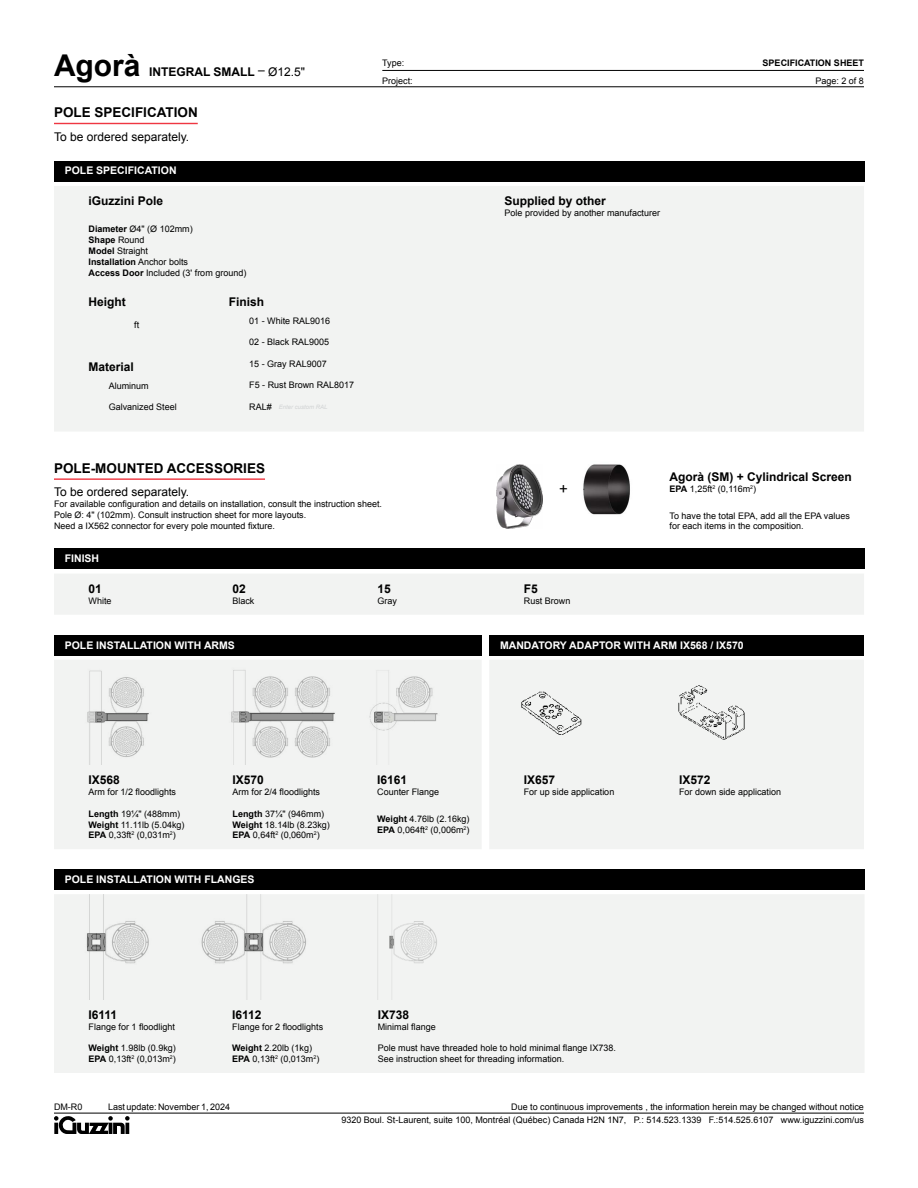
<style>
.page{position:relative;width:918px;height:1188px;background:#fff}
.page>*{position:absolute;margin:0;border:0;box-sizing:border-box;transform-origin:0 0}
.t1{font:700 30px "Arial";color:#000}
.t2{font:15px "Arial";color:#000}
.t3{font:700 13.5px "Arial";color:#000}
.t4{font:700 12px "Arial";color:#000}
.t5{font:12px "Arial";color:#000}
.t6{font:700 10.5px "Arial";color:#fff}
.t7{font:9px/10.8px "Arial";color:#000}
.t8{font:700 9px "Arial";color:#000}
.t9{font:italic 6px "Arial";color:#d1d3d4}
.s1{font-weight:400}
.s2{font-weight:700}
</style>
<div class="page">
<hr style="left:54px;top:86px;width:810px;height:1px;background:#000">
<hr style="left:382px;top:70px;width:482px;height:1px;background:#000">
<svg style="left:54px;top:1116px;width:76px;height:18px"></svg>
<hr style="left:54px;top:1113px;width:810px;height:1px;background:#000">
<img style="left:583px;top:464px;width:47px;height:51px">
<hr style="left:54px;top:123px;width:144px;height:1px;background:#ef3742">
<div style="left:54px;top:161px;width:810px;height:20px;background:#000"></div>
<div style="left:54px;top:186px;width:810px;height:245px;background:#f2f3f2"></div>
<hr style="left:54px;top:478px;width:211px;height:2px;background:#ef3742">
<div style="left:54px;top:549px;width:810px;height:20px;background:#000"></div>
<div style="left:54px;top:574px;width:810px;height:40px;background:#f2f3f2"></div>
<div style="left:54px;top:635px;width:428px;height:20px;background:#000"></div>
<div style="left:54px;top:660px;width:427px;height:189px;background:#f2f3f2"></div>
<img style="left:78px;top:660px;width:120px;height:105px">
<img style="left:222px;top:660px;width:120px;height:105px">
<img style="left:366px;top:660px;width:115px;height:105px">
<div style="left:489px;top:635px;width:375px;height:20px;background:#000"></div>
<div style="left:490px;top:660px;width:374px;height:189px;background:#f2f3f2"></div>
<img style="left:518px;top:683px;width:66px;height:58px">
<img style="left:677px;top:684px;width:68px;height:57px">
<div style="left:54px;top:869px;width:811px;height:21px;background:#000"></div>
<div style="left:54px;top:894px;width:810px;height:179px;background:#f2f3f2"></div>
<img style="left:78px;top:894px;width:99px;height:105px">
<img style="left:198px;top:894px;width:136px;height:105px">
<img style="left:367px;top:894px;width:99px;height:105px">
<img style="left:496px;top:465px;width:46px;height:64px">
<h1 class="t1" style="left:54px;top:46px;width:88px">Agorà</h1>
<h3 class="t4" style="left:149px;top:64px;width:158px">INTEGRAL SMALL <span class="s1">– Ø12.5"</span></h3>
<h3 class="t3" style="left:54px;top:104px;width:145px">POLE SPECIFICATION</h3>
<h3 class="t5" style="left:54px;top:128px;width:137px">To be ordered separately.</h3>
<p class="t6" style="left:65px;top:164px;width:113px">POLE SPECIFICATION</p>
<h3 class="t4" style="left:89px;top:193px;width:76px">iGuzzini Pole</h3>
<p class="t7" style="left:89px;top:224px;width:159px"><span class="s2">Diameter</span> Ø4" (Ø 102mm)<br><span class="s2">Shape</span> Round<br><span class="s2">Model</span> Straight<br><span class="s2">Installation</span> Anchor bolts<br><span class="s2">Access Door</span> Included (3' from ground)</p>
<h3 class="t4" style="left:89px;top:294px;width:39px">Height</h3>
<h3 class="t4" style="left:229px;top:294px;width:37px">Finish</h3>
<p class="t7" style="left:249px;top:315px;width:83px">01 - White RAL9016</p>
<p class="t7" style="left:249px;top:337px;width:82px">02 - Black RAL9005</p>
<p class="t7" style="left:249px;top:358px;width:79px">15 - Gray RAL9007</p>
<p class="t7" style="left:249px;top:380px;width:107px">F5 - Rust Brown RAL8017</p>
<p class="t7" style="left:249px;top:401px;width:24px">RAL#</p>
<p class="t7" style="left:134px;top:319px;width:7px">ft</p>
<h3 class="t4" style="left:89px;top:359px;width:47px">Material</h3>
<p class="t7" style="left:109px;top:380px;width:42px">Aluminum</p>
<p class="t7" style="left:109px;top:402px;width:70px">Galvanized Steel</p>
<p class="t9" style="left:279px;top:403px;width:50px">Enter custom RAL</p>
<p class="t7" style="left:382px;top:58px;width:24px">Type:</p>
<p class="t8" style="left:763px;top:57px;width:103px">SPECIFICATION SHEET</p>
<p class="t7" style="left:382px;top:75px;width:32px">Project:</p>
<p class="t7" style="left:815px;top:75px;width:50px">Page: 2 of 8</p>
<h3 class="t4" style="left:505px;top:193px;width:103px">Supplied by other</h3>
<p class="t7" style="left:505px;top:208px;width:157px">Pole provided by another manufacturer</p>
<h3 class="t3" style="left:54px;top:460px;width:213px">POLE-MOUNTED ACCESSORIES</h3>
<h3 class="t5" style="left:54px;top:484px;width:137px">To be ordered separately.</h3>
<p class="t7" style="left:54px;top:499px;width:330px">For available configuration and details on installation, consult the instruction sheet.<br>Pole Ø: 4" (102mm). Consult instruction sheet for more layouts.<br>Need a IX562 connector for every pole mounted fixture.</p>
<p class="t6" style="left:65px;top:552px;width:36px">FINISH</p>
<h3 class="t4" style="left:89px;top:581px;width:15px">01</h3>
<p class="t7" style="left:89px;top:595px;width:25px">White</p>
<h3 class="t4" style="left:232px;top:581px;width:15px">02</h3>
<p class="t7" style="left:232px;top:595px;width:24px">Black</p>
<h3 class="t4" style="left:378px;top:581px;width:15px">15</h3>
<p class="t7" style="left:378px;top:595px;width:21px">Gray</p>
<h2 class="t2" style="left:559px;top:479px;width:10px">+</h2>
<h3 class="t4" style="left:524px;top:581px;width:16px">F5</h3>
<p class="t7" style="left:524px;top:595px;width:48px">Rust Brown</p>
<h3 class="t4" style="left:670px;top:469px;width:184px">Agorà (SM) + Cylindrical Screen</h3>
<p class="t7" style="left:670px;top:483px;width:88px"><span class="s2">EPA</span> 1,25ft<sup>2</sup> (0,116m<sup>2</sup>)</p>
<p class="t7" style="left:670px;top:510px;width:182px">To have the total EPA, add all the EPA values for each items in the composition.</p>
<p class="t6" style="left:65px;top:638px;width:172px">POLE INSTALLATION WITH ARMS</p>
<p class="t6" style="left:500px;top:638px;width:245px">MANDATORY ADAPTOR WITH ARM IX568 / IX570</p>
<h3 class="t4" style="left:89px;top:772px;width:33px">IX568</h3>
<p class="t7" style="left:89px;top:787px;width:89px">Arm for 1/2 floodlights</p>
<p class="t7" style="left:89px;top:808px;width:98px"><span class="s2">Length</span> 19¼" (488mm)<br><span class="s2">Weight</span> 11.11lb (5.04kg)<br><span class="s2">EPA</span> 0,33ft<sup>2</sup> (0,031m<sup>2</sup>)</p>
<h3 class="t4" style="left:233px;top:772px;width:33px">IX570</h3>
<p class="t7" style="left:233px;top:787px;width:89px">Arm for 2/4 floodlights</p>
<p class="t7" style="left:233px;top:808px;width:99px"><span class="s2">Length</span> 37¼" (946mm)<br><span class="s2">Weight</span> 18.14lb (8.23kg)<br><span class="s2">EPA</span> 0,64ft<sup>2</sup> (0,060m<sup>2</sup>)</p>
<p class="t6" style="left:65px;top:873px;width:191px">POLE INSTALLATION WITH FLANGES</p>
<h3 class="t4" style="left:377px;top:772px;width:32px">I6161</h3>
<p class="t7" style="left:377px;top:787px;width:64px">Counter Flange</p>
<p class="t7" style="left:377px;top:814px;width:94px"><span class="s2">Weight</span> 4.76lb (2.16kg)<br><span class="s2">EPA</span> 0,064ft<sup>2</sup> (0,006m<sup>2</sup>)</p>
<h3 class="t4" style="left:524px;top:772px;width:33px">IX657</h3>
<p class="t7" style="left:524px;top:787px;width:92px">For up side application</p>
<h3 class="t4" style="left:679px;top:772px;width:33px">IX572</h3>
<p class="t7" style="left:679px;top:787px;width:104px">For down side application</p>
<h3 class="t4" style="left:89px;top:1007px;width:30px">I6111</h3>
<p class="t7" style="left:89px;top:1021px;width:88px">Flange for 1 floodlight</p>
<p class="t7" style="left:89px;top:1043px;width:89px"><span class="s2">Weight</span> 1.98lb (0.9kg)<br><span class="s2">EPA</span> 0,13ft<sup>2</sup> (0,013m<sup>2</sup>)</p>
<h3 class="t4" style="left:232px;top:1007px;width:31px">I6112</h3>
<p class="t7" style="left:232px;top:1021px;width:93px">Flange for 2 floodlights</p>
<p class="t7" style="left:232px;top:1043px;width:89px"><span class="s2">Weight</span> 2.20lb (1kg)<br><span class="s2">EPA</span> 0,13ft<sup>2</sup> (0,013m<sup>2</sup>)</p>
<h3 class="t4" style="left:378px;top:1007px;width:33px">IX738</h3>
<p class="t7" style="left:378px;top:1021px;width:60px">Minimal flange</p>
<p class="t7" style="left:378px;top:1043px;width:240px">Pole must have threaded hole to hold minimal flange IX738.<br>See instruction sheet for threading information.</p>
<p class="t7" style="left:54px;top:1102px;width:30px">DM-R0</p>
<p class="t7" style="left:108px;top:1102px;width:124px">Last update: November 1, 2024</p>
<p class="t7" style="left:341px;top:1101px;width:524px;line-height:12.5px;text-align:right">Due to continuous improvements , the information herein may be changed without notice<br>9320 Boul. St-Laurent, suite 100, Montréal (Québec) Canada H2N 1N7, P.: 514.523.1339 F.:514.525.6107 www.iguzzini.com/us</p>
</div>
